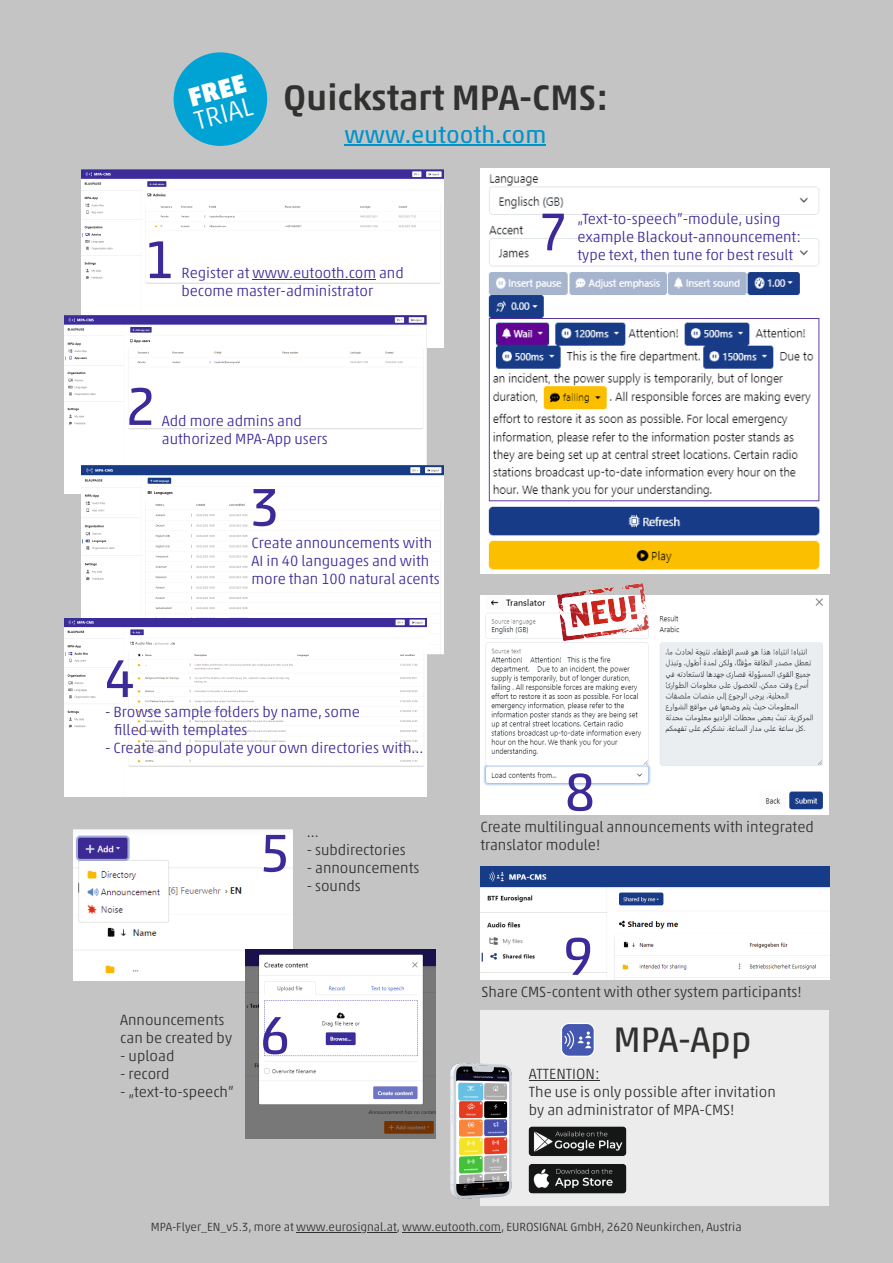
<style>
.page{position:relative;width:893px;height:1263px;background:#c4c4c5}
.page>*{position:absolute;margin:0;border:0;box-sizing:border-box;transform-origin:0 0}
.t1{font:54px "Akko Pro";color:#3d2a99}
.t2{font:500 36px "Akko Pro";color:#313130}
.t3{font:36px "Akko Pro";color:#313130}
.t4{font:300 26.85px "Akko Pro";color:#fff}
.t5{font:900 26.85px "Akko Pro";color:#fff}
.t6{font:24px "Akko Pro";color:#0093cb}
.t7{font:300 15px/18px "Akko Pro";color:#3d2a99}
.t8{font:300 15px/17.9px "Akko Pro";color:#313130}
.t9{font:300 12px "Akko Pro";color:#313130}
</style>
<div class="page">
<img style="left:82px;top:169px;width:361px;height:178px">
<img style="left:65px;top:315px;width:361px;height:178px">
<hr style="left:253px;top:279px;width:123px;height:1px;background:#3d2a99">
<img style="left:73px;top:829px;width:219px;height:151px">
<img style="left:245px;top:949px;width:190px;height:190px">
<img style="left:82px;top:466px;width:361px;height:189px">
<img style="left:65px;top:618px;width:361px;height:178px">
<img style="left:480px;top:866px;width:349px;height:113px">
<div style="left:480px;top:1010px;width:349px;height:196px;background:#ececec"></div>
<hr style="left:529px;top:1080px;width:71px;height:1px;background:#313130">
<img style="left:481px;top:169px;width:348px;height:404px">
<div style="left:561px;top:1023px;width:34px;height:34px;background:#4558af;border:1px solid #fff;border-radius:7px"></div>
<svg style="left:564px;top:1031px;width:27px;height:18px"></svg>
<img style="left:528px;top:1126px;width:98px;height:68px">
<img style="left:451px;top:1063px;width:61px;height:135px">
<img style="left:457px;top:1073px;width:52px;height:110px">
<img style="left:457px;top:1082px;width:26px;height:18px">
<img style="left:481px;top:596px;width:348px;height:219px">
<img style="left:557px;top:583px;width:91px;height:57px">
<hr style="left:296px;top:1232px;width:64px;height:1px;background:#313130">
<hr style="left:367px;top:1232px;width:30px;height:1px;background:#313130">
<hr style="left:402px;top:1232px;width:99px;height:1px;background:#313130">
<hr style="left:345px;top:145px;width:201px;height:1px;background:#0093cb">
<div style="left:174px;top:52px;width:93px;height:94px;background:#00a3d4;border-radius:50%"></div>
<h3 class="t5" style="left:186px;top:87px;width:60px;rotate:-15deg">FREE</h3>
<h3 class="t4" style="left:192px;top:110px;width:61px;rotate:-15deg">TRIAL</h3>
<h2 class="t2" style="left:283px;top:83px;width:326px">Quickstart MPA-CMS:</h2>
<h3 class="t6" style="left:345px;top:125px;width:203px">www.eutooth.com</h3>
<h1 class="t1" style="left:145px;top:238px;width:32px">1</h1>
<p class="t7" style="left:181px;top:265px;width:224px">Register at www.eutooth.com and become master-administrator</p>
<h1 class="t1" style="left:538px;top:210px;width:32px">7</h1>
<p class="t7" style="left:578px;top:211px;width:225px">„Text-to-speech”-module, using example Blackout-announcement:</p>
<p class="t7" style="left:578px;top:247px;width:217px">type text, then tune for best result</p>
<h1 class="t1" style="left:125px;top:384px;width:32px">2</h1>
<p class="t7" style="left:162px;top:413px;width:167px">Add more admins and authorized MPA-App users</p>
<h1 class="t1" style="left:249px;top:485px;width:32px">3</h1>
<p class="t7" style="left:252px;top:535px;width:190px">Create announcements with<br>AI in 40 languages and with more than 100 natural acents</p>
<h1 class="t1" style="left:105px;top:656px;width:32px">4</h1>
<p class="t7" style="left:114px;top:704px;width:247px;text-indent:-9px">- Browse sample folders by name, some filled with templates</p>
<p class="t7" style="left:105px;top:740px;width:320px">- Create and populate your own directories with...</p>
<h1 class="t1" style="left:260px;top:831px;width:32px">5</h1>
<p class="t8" style="left:307px;top:824px;width:14px">...</p>
<p class="t8" style="left:307px;top:842px;width:101px">- subdirectories</p>
<p class="t8" style="left:307px;top:860px;width:114px">- announcements</p>
<p class="t8" style="left:307px;top:878px;width:56px">- sounds</p>
<p class="t8" style="left:120px;top:1012px;width:113px">Announcements can be created by</p>
<p class="t8" style="left:120px;top:1048px;width:56px">- upload</p>
<p class="t8" style="left:120px;top:1066px;width:51px">- record</p>
<p class="t8" style="left:120px;top:1084px;width:115px">- „text-to-speech”</p>
<h1 class="t1" style="left:260px;top:1013px;width:32px">6</h1>
<h1 class="t1" style="left:565px;top:770px;width:32px">8</h1>
<p class="t8" style="left:480px;top:819px;width:335px">Create multilingual announcements with integrated translator module!</p>
<h1 class="t1" style="left:563px;top:934px;width:32px">9</h1>
<p class="t8" style="left:482px;top:984px;width:322px">Share CMS-content with other system participants!</p>
<h2 class="t3" style="left:613px;top:1025px;width:140px">MPA-App</h2>
<p class="t8" style="left:529px;top:1066px;width:248px">ATTENTION:<br>The use is only possible after invitation by an administrator of MPA-CMS!</p>
<p class="t9" style="left:151px;top:1221px;width:592px">MPA-Flyer_EN_v5.3, more at www.eurosignal.at, www.eutooth.com, EUROSIGNAL GmbH, 2620 Neunkirchen, Austria</p>
</div>
